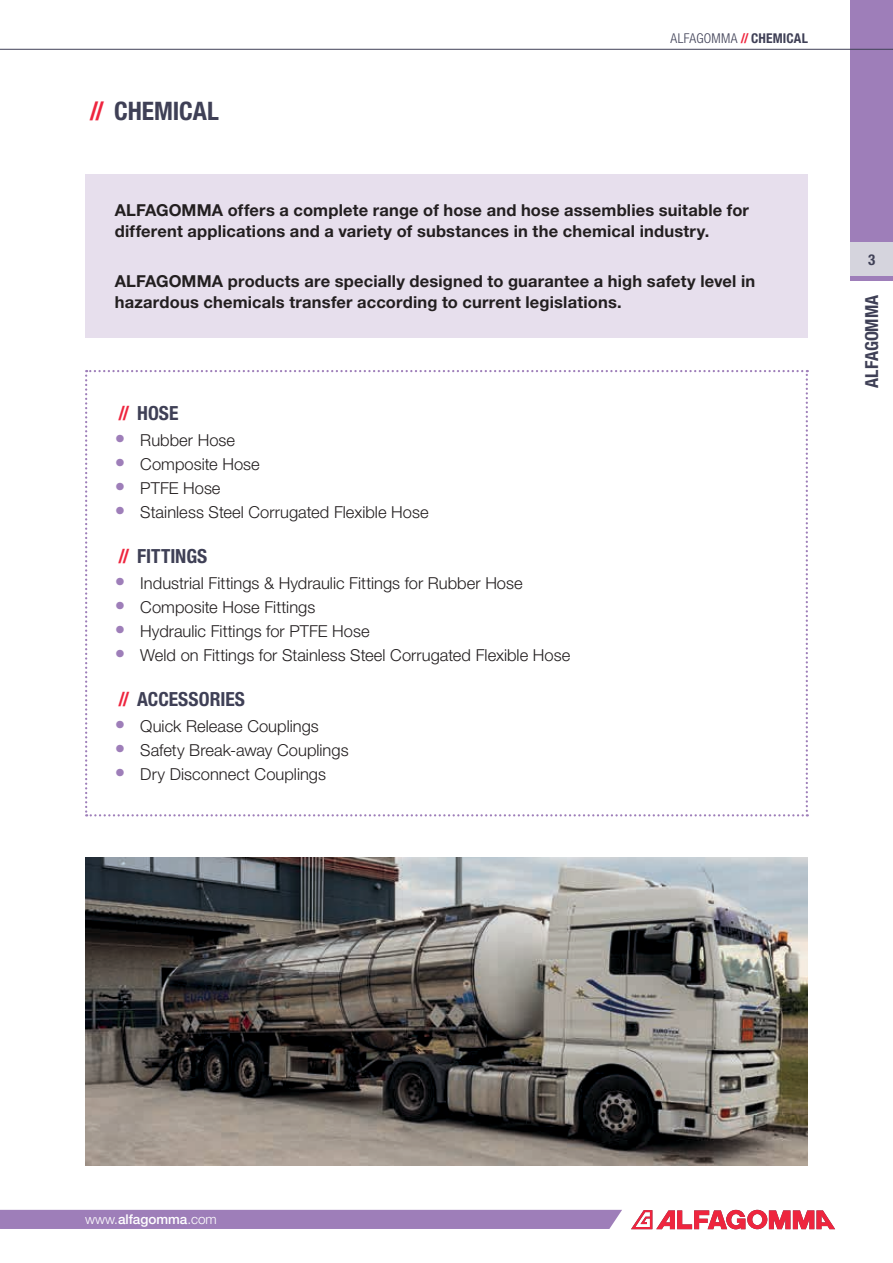
<style>
.page{position:relative;width:893px;height:1263px;background:#fff}
.page>*{position:absolute;margin:0;border:0;box-sizing:border-box;transform-origin:0 0}
.t1{font:700 condensed 25.5px "Helvetica Neue LT Std";letter-spacing:-.005em;color:#3f4056}
.t2{font:700 condensed 19.5px "Helvetica Neue LT Std";color:#3f4056}
.t3{font:700 condensed 18px "Helvetica Neue LT Std";color:#3f4056}
.t4{font:300 16.5px "Helvetica Neue LT Std";color:#231f20}
.t5{font:700 16.5px/21px "Helvetica Neue LT Std";letter-spacing:.01em;color:#231f20}
.t6{font:700 condensed 15px "Helvetica Neue LT Std";color:#3f4056}
.t7{font:300 condensed 13.5px "Helvetica Neue LT Std";letter-spacing:.02em;color:#3f4056}
.t8{font:500 13.5px "Helvetica Neue LT Std";color:#fff}
.s1{color:#ee253e}
.s2{font-weight:700;color:#ee253e}
.s3{font-weight:700}
.s4{font-weight:700;font-size:21px;color:#9e7eb9}
.s5{font-weight:300}
</style>
<div class="page">
<div style="left:850px;top:0;width:43px;height:242px;background:#9e7eb9"></div>
<div style="left:850px;top:242px;width:43px;height:34px;background:#d5d4dd"></div>
<div style="left:850px;top:276px;width:43px;height:5px;background:#9e7eb9"></div>
<svg style="left:631px;top:1210px;width:204px;height:19px"></svg>
<div style="left:0;top:1210px;width:622px;height:19px;background:#9e7eb9"></div>
<hr style="left:0;top:49px;width:893px;height:1px;background:#3f4056">
<div style="left:85px;top:174px;width:723px;height:164px;background:#e7dfed"></div>
<svg style="left:85px;top:370px;width:723px;height:446px"></svg>
<img style="left:85px;top:857px;width:723px;height:308px">
<h1 class="t1" style="left:90px;top:96px;width:131px"><span class="s1">//</span> CHEMICAL</h1>
<p class="t7" style="left:670px;top:30px;width:139px">ALFAGOMMA <span class="s2">//</span> <span class="s3">CHEMICAL</span></p>
<p class="t5" style="left:115px;top:199px;width:636px">ALFAGOMMA offers a complete range of hose and hose assemblies suitable for different applications and a variety of substances in the chemical industry.</p>
<p class="t5" style="left:115px;top:271px;width:642px">ALFAGOMMA products are specially designed to guarantee a high safety level in hazardous chemicals transfer according to current legislations.</p>
<p class="t2" style="left:119px;top:401px;width:61px"><span class="s1">//</span> HOSE</p>
<p class="t4" style="left:115px;top:430px;width:122px"><span class="s4">•</span> Rubber Hose</p>
<p class="t4" style="left:115px;top:454px;width:146px"><span class="s4">•</span> Composite Hose</p>
<p class="t4" style="left:115px;top:478px;width:107px"><span class="s4">•</span> PTFE Hose</p>
<p class="t4" style="left:115px;top:502px;width:315px"><span class="s4">•</span> Stainless Steel Corrugated Flexible Hose</p>
<p class="t2" style="left:119px;top:544px;width:90px"><span class="s1">//</span> FITTINGS</p>
<p class="t4" style="left:115px;top:573px;width:409px"><span class="s4">•</span> Industrial Fittings &amp; Hydraulic Fittings for Rubber Hose</p>
<p class="t4" style="left:115px;top:597px;width:202px"><span class="s4">•</span> Composite Hose Fittings</p>
<p class="t4" style="left:115px;top:621px;width:256px"><span class="s4">•</span> Hydraulic Fittings for PTFE Hose</p>
<p class="t4" style="left:115px;top:645px;width:457px"><span class="s4">•</span> Weld on Fittings for Stainless Steel Corrugated Flexible Hose</p>
<p class="t2" style="left:119px;top:687px;width:128px"><span class="s1">//</span> ACCESSORIES</p>
<p class="t4" style="left:115px;top:716px;width:205px"><span class="s4">•</span> Quick Release Couplings</p>
<p class="t4" style="left:115px;top:740px;width:235px"><span class="s4">•</span> Safety Break-away Couplings</p>
<p class="t4" style="left:115px;top:764px;width:213px"><span class="s4">•</span> Dry Disconnect Couplings</p>
<p class="t6" style="left:868px;top:250px;width:9px">3</p>
<p class="t3" style="left:861px;top:388px;width:95px;rotate:-90deg">ALFAGOMMA</p>
<p class="t8" style="left:85px;top:1211px;width:133px"><span class="s5">www.</span>alfagomma<span class="s5">.com</span></p>
</div>
